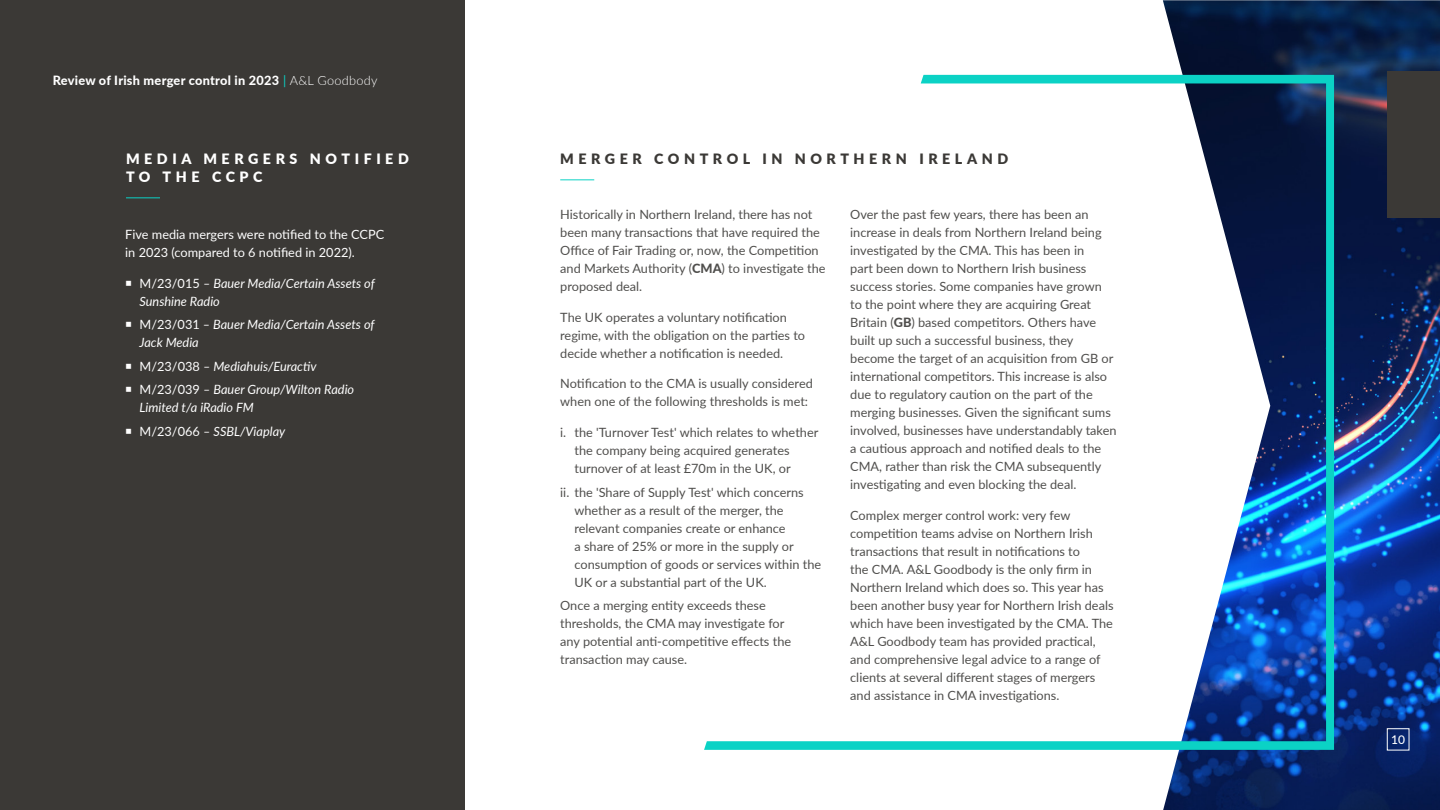
<style>
.page{position:relative;width:1440px;height:810px;background:#fff}
.page>*{position:absolute;margin:0;border:0;box-sizing:border-box;transform-origin:0 0}
.t1{font:900 14.25px "Lato";letter-spacing:.32em;color:#3b3936}
.t2{font:900 14.25px/18px "Lato";letter-spacing:.32em;color:#fff}
.t3{font:12.75px/18px "Lato";color:#4f4e4c}
.t4{font:italic 12.75px/18px "Lato";color:#fff}
.t5{font:12.75px/18px "Lato";color:#fff}
.t6{font:800 12.75px "Lato";letter-spacing:.02em;color:#fff}
.t7{font:500 12px "Lato";color:#fff}
.s1{font-weight:400;color:#0bd2c5}
.s2{font-weight:300}
.s3{font-style:normal}
.s4{font-weight:800}
</style>
<div class="page">
<div style="left:0;top:0;width:465px;height:810px;background:#3b3936"></div>
<img style="left:1163px;top:0;width:277px;height:810px">
<svg style="left:704px;top:75px;width:630px;height:675px"></svg>
<svg style="left:560px;top:179px;width:291px;height:1px"></svg>
<div style="left:1388px;top:71px;width:52px;height:147px;background:#3b3936"></div>
<div style="left:1387px;top:728px;width:22px;height:22px;border:1px solid #fff"></div>
<svg style="left:126px;top:197px;width:34px;height:1px"></svg>
<p class="t6" style="left:53px;top:71px;width:326px">Review of Irish merger control in 2023 <span class="s1">|</span> <span class="s2">A&amp;L Goodbody</span></p>
<p class="t2" style="left:126px;top:150px;width:284px">MEDIA MERGERS NOTIFIED<br>TO THE CCPC</p>
<p class="t5" style="left:125px;top:225px;width:261px">Five media mergers were notified to the CCPC in 2023 (compared to 6 notified in 2022).</p>
<p class="t4" style="left:140px;top:274px;width:237px"><span class="s3">M/23/015</span> – Bauer Media/Certain Assets of<br>Sunshine Radio</p>
<p class="t4" style="left:140px;top:315px;width:237px"><span class="s3">M/23/031</span> – Bauer Media/Certain Assets of<br>Jack Media</p>
<p class="t4" style="left:140px;top:354px;width:216px;line-height:23.4px"><span class="s3">M/23/038</span> – Mediahuis/Euractiv<br><span class="s3">M/23/039</span> – Bauer Group/Wilton Radio</p>
<p class="t4" style="left:140px;top:395px;width:147px;line-height:23.4px">Limited t/a iRadio FM<br><span class="s3">M/23/066</span> – SSBL/Viaplay</p>
<p class="t1" style="left:560px;top:149px;width:449px">MERGER CONTROL IN NORTHERN IRELAND</p>
<p class="t3" style="left:560px;top:205px;width:267px">Historically in Northern Ireland, there has not been many transactions that have required the Office of Fair Trading or, now, the Competition and Markets Authority (<span class="s4">CMA</span>) to investigate the proposed deal.</p>
<p class="t3" style="left:560px;top:307px;width:246px">The UK operates a voluntary notification regime, with the obligation on the parties to decide whether a notification is needed.</p>
<p class="t3" style="left:560px;top:374px;width:254px">Notification to the CMA is usually considered when one of the following thresholds is met:</p>
<p class="t3" style="left:575px;top:423px;width:245px;text-indent:-14px">i. the 'Turnover Test' which relates to whether the company being acquired generates turnover of at least £70m in the UK, or</p>
<p class="t3" style="left:575px;top:482px;width:248px;text-indent:-14px">ii. the 'Share of Supply Test' which concerns whether as a result of the merger, the relevant companies create or enhance<br>a share of 25% or more in the supply or consumption of goods or services within the UK or a substantial part of the UK.</p>
<p class="t3" style="left:560px;top:596px;width:232px">Once a merging entity exceeds these thresholds, the CMA may investigate for any potential anti-competitive effects the transaction may cause.</p>
<p class="t3" style="left:850px;top:205px;width:268px">Over the past few years, there has been an increase in deals from Northern Ireland being investigated by the CMA. This has been in<br>part been down to Northern Irish business success stories. Some companies have grown to the point where they are acquiring Great Britain (<span class="s4">GB</span>) based competitors. Others have built up such a successful business, they become the target of an acquisition from GB or international competitors. This increase is also due to regulatory caution on the part of the merging businesses. Given the significant sums involved, businesses have understandably taken a cautious approach and notified deals to the CMA, rather than risk the CMA subsequently investigating and even blocking the deal.</p>
<p class="t3" style="left:850px;top:506px;width:265px">Complex merger control work: very few competition teams advise on Northern Irish transactions that result in notifications to<br>the CMA. A&amp;L Goodbody is the only firm in Northern Ireland which does so. This year has been another busy year for Northern Irish deals which have been investigated by the CMA. The A&amp;L Goodbody team has provided practical, and comprehensive legal advice to a range of clients at several different stages of mergers and assistance in CMA investigations.</p>
<p class="t7" style="left:1391px;top:731px;width:15px">10</p>
</div>
